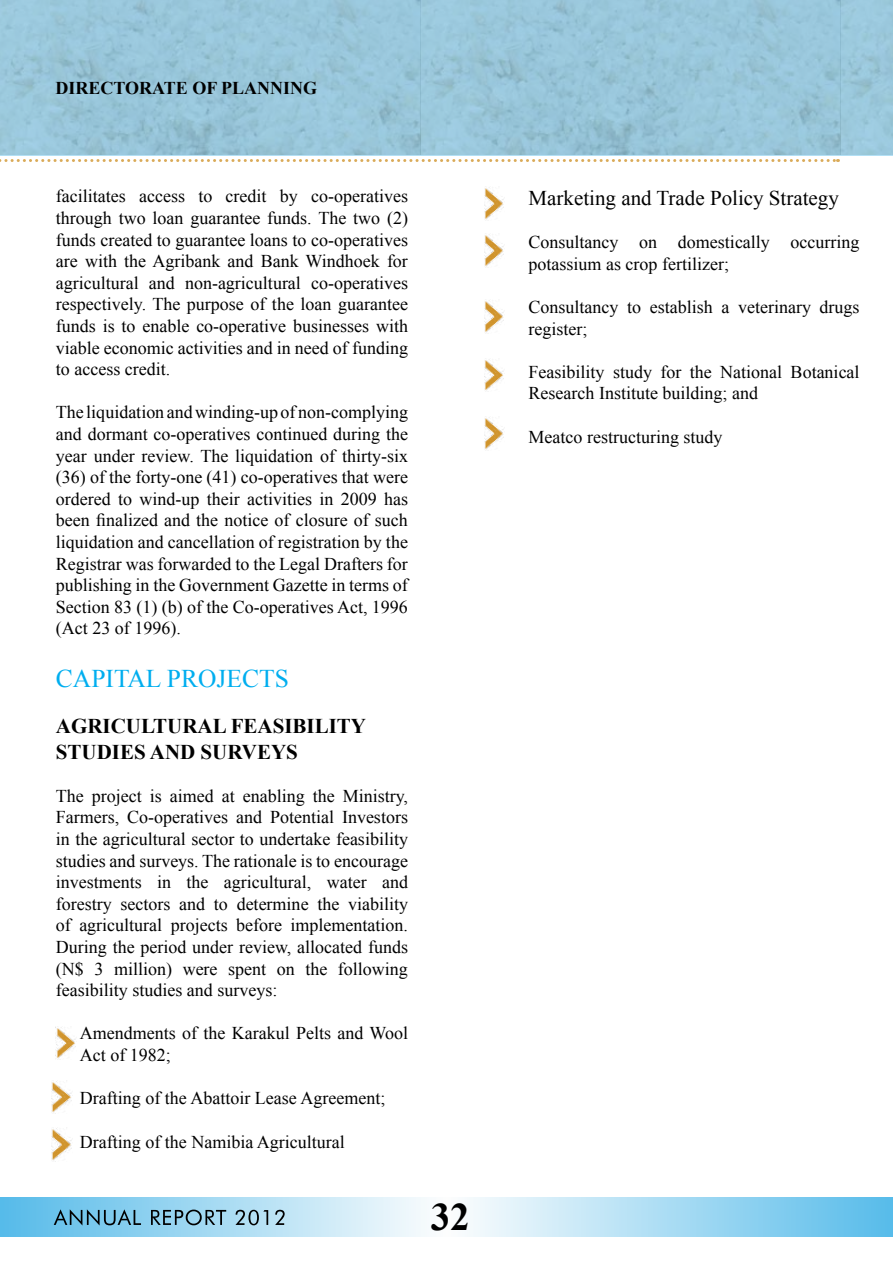
<style>
.page{position:relative;width:893px;height:1263px;background:#fff}
.page>*{position:absolute;margin:0;border:0;box-sizing:border-box;transform-origin:0 0}
.t1{font:700 39px "Times New Roman";color:#000}
.t2{font:25.5px "Times New Roman";color:#00aeef}
.t3{font:700 21px/25.2px "Times New Roman";color:#000}
.t4{font:21px "Times New Roman";color:#000}
.t5{font:18px/21.6px "Times New Roman";color:#000}
.t6{font:700 18px "Times New Roman";color:#000}
</style>
<div class="page">
<svg style="left:0;top:1198px;width:892px;height:39px"></svg>
<svg style="left:1px;top:1197px;width:892px;height:39px;background:#abdcf3"></svg>
<svg style="left:0;top:159px;width:838px;height:3px"></svg>
<svg style="left:54px;top:1209px;width:231px;height:16px;background:#6f9eb4"></svg>
<svg style="left:0;top:0;width:893px;height:156px;background:#98c5d9"></svg>
<img style="left:484px;top:187px;width:20px;height:33px">
<img style="left:484px;top:234px;width:20px;height:33px">
<img style="left:484px;top:300px;width:20px;height:33px">
<img style="left:484px;top:359px;width:20px;height:32px">
<img style="left:484px;top:417px;width:20px;height:33px">
<img style="left:56px;top:1027px;width:20px;height:32px">
<img style="left:51px;top:1081px;width:21px;height:33px">
<img style="left:51px;top:1128px;width:21px;height:33px">
<p class="t6" style="left:56px;top:76px;width:13px">DIRECTORATE</p>
<p class="t6" style="left:192px;top:76px;width:42px">OF PLANNING</p>
<p class="t5" style="left:56px;top:185px;width:354px;text-align:justify">facilitates access to credit by co-operatives through two loan guarantee funds. The two (2) funds created to guarantee loans to co-operatives are with the Agribank and Bank Windhoek for agricultural and non-agricultural co-operatives respectively. The purpose of the loan guarantee funds is to enable co-operative businesses with viable economic activities and in need of funding to access credit.</p>
<p class="t5" style="left:56px;top:401px;width:354px;text-align:justify">The liquidation and winding-up of non-complying and dormant co-operatives continued during the year under review. The liquidation of thirty-six (36) of the forty-one (41) co-operatives that were ordered to wind-up their activities in 2009 has been finalized and the notice of closure of such liquidation and cancellation of registration by the Registrar was forwarded to the Legal Drafters for publishing in the Government Gazette in terms of Section 83 (1) (b) of the Co-operatives Act, 1996 (Act 23 of 1996).</p>
<h2 class="t2" style="left:56px;top:661px;width:234px">CAPITAL PROJECTS</h2>
<p class="t3" style="left:56px;top:713px;width:312px">AGRICULTURAL FEASIBILITY<br>STUDIES AND SURVEYS</p>
<p class="t5" style="left:56px;top:785px;width:354px;text-align:justify">The project is aimed at enabling the Ministry, Farmers, Co-operatives and Potential Investors in the agricultural sector to undertake feasibility studies and surveys. The rationale is to encourage investments in the agricultural, water and forestry sectors and to determine the viability of agricultural projects before implementation.<br>During the period under review, allocated funds (N$ 3 million) were spent on the following feasibility studies and surveys:</p>
<p class="t5" style="left:80px;top:1022px;width:330px">Amendments of the Karakul Pelts and Wool<br>Act of 1982;</p>
<p class="t5" style="left:80px;top:1087px;width:307px">Drafting of the Abattoir Lease Agreement;</p>
<p class="t5" style="left:80px;top:1130px;width:266px">Drafting of the Namibia Agricultural</p>
<h1 class="t1" style="left:431px;top:1190px;width:40px">32</h1>
<p class="t4" style="left:529px;top:184px;width:312px">Marketing and Trade Policy Strategy</p>
<p class="t5" style="left:529px;top:231px;width:332px">Consultancy on domestically occurring potassium as crop fertilizer;</p>
<p class="t5" style="left:529px;top:296px;width:332px">Consultancy to establish a veterinary drugs register;</p>
<p class="t5" style="left:529px;top:361px;width:332px">Feasibility study for the National Botanical<br>Research Institute building; and</p>
<p class="t5" style="left:529px;top:425px;width:195px">Meatco restructuring study</p>
</div>
